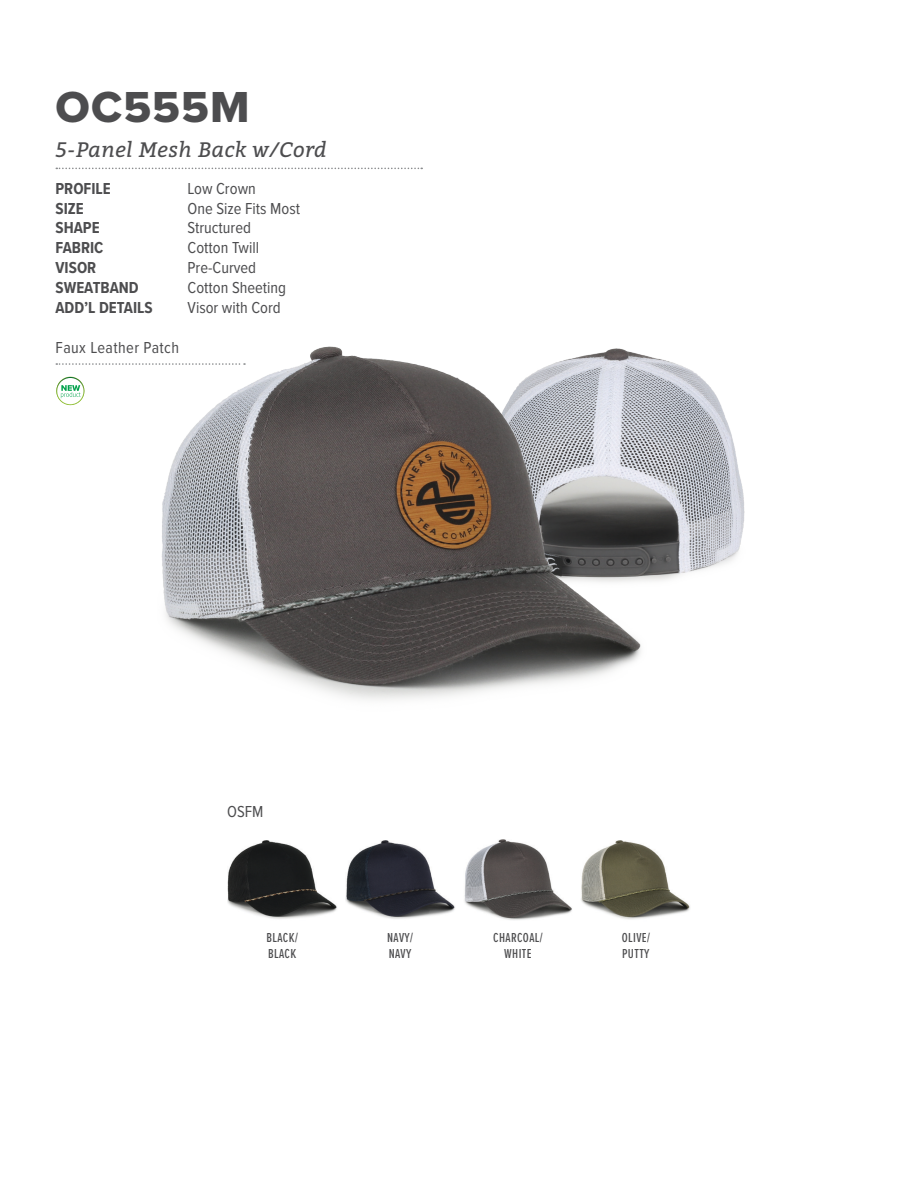
<style>
.page{position:relative;width:918px;height:1188px;background:#fff}
.page>*{position:absolute;margin:0;border:0;box-sizing:border-box;transform-origin:0 0}
.Style_Name{font:45px "Proxima Nova Extrabld";letter-spacing:.025em;color:#4d4d4f}
.Marketing_Description{font:italic 21px "Bitter";letter-spacing:.025em;color:#4d4d4f}
.Descriptions{font:16.5px "Proxima Nova Cond";color:#4d4d4f}
.Descriptions_Names{font:700 16.5px "Proxima Nova Cond";color:#4d4d4f}
.Decoration_Technique{font:16.5px "Proxima Nova Cond";letter-spacing:.025em;color:#4d4d4f}
.COLORS{font:500 13.5px "Proxima Nova Ex Cn";letter-spacing:.03em;color:#4d4d4f}
</style>
<div class="page">
<img style="left:647px;top:356px;width:98px;height:225px">
<img style="left:161px;top:346px;width:486px;height:354px">
<svg style="left:56px;top:168px;width:366px;height:1px"></svg>
<svg style="left:56px;top:363px;width:189px;height:2px"></svg>
<svg style="left:56px;top:377px;width:29px;height:29px"></svg>
<img style="left:345px;top:841px;width:110px;height:78px">
<img style="left:581px;top:840px;width:109px;height:79px">
<img style="left:464px;top:840px;width:108px;height:80px">
<img style="left:227px;top:840px;width:110px;height:79px">
<p class="Style_Name" style="left:56px;top:74px;width:195px">OC555M</p>
<p class="Marketing_Description" style="left:56px;top:137px;width:273px">5-Panel Mesh Back w/Cord</p>
<p class="Descriptions_Names" style="left:56px;top:176px;width:57px">PROFILE</p>
<p class="Descriptions_Names" style="left:56px;top:196px;width:30px">SIZE</p>
<p class="Descriptions_Names" style="left:56px;top:216px;width:46px">SHAPE</p>
<p class="Descriptions_Names" style="left:56px;top:236px;width:50px">FABRIC</p>
<p class="Descriptions_Names" style="left:56px;top:255px;width:42px">VISOR</p>
<p class="Descriptions_Names" style="left:56px;top:275px;width:85px">SWEATBAND</p>
<p class="Descriptions_Names" style="left:56px;top:295px;width:99px">ADD’L DETAILS</p>
<p class="Descriptions" style="left:188px;top:176px;width:70px">Low Crown</p>
<p class="Descriptions" style="left:188px;top:196px;width:114px">One Size Fits Most</p>
<p class="Descriptions" style="left:188px;top:216px;width:65px">Structured</p>
<p class="Descriptions" style="left:188px;top:236px;width:73px">Cotton Twill</p>
<p class="Descriptions" style="left:188px;top:255px;width:70px">Pre-Curved</p>
<p class="Descriptions" style="left:188px;top:275px;width:100px">Cotton Sheeting</p>
<p class="Descriptions" style="left:188px;top:295px;width:95px">Visor with Cord</p>
<p class="Decoration_Technique" style="left:56px;top:335px;width:125px">Faux Leather Patch</p>
<p class="Decoration_Technique" style="left:227px;top:799px;width:38px">OSFM</p>
<p class="COLORS" style="left:266px;top:927px;width:33px">BLACK/</p>
<p class="COLORS" style="left:268px;top:943px;width:30px">BLACK</p>
<p class="COLORS" style="left:387px;top:927px;width:27px">NAVY/</p>
<p class="COLORS" style="left:389px;top:943px;width:24px">NAVY</p>
<p class="COLORS" style="left:493px;top:927px;width:51px">CHARCOAL/</p>
<p class="COLORS" style="left:504px;top:943px;width:29px">WHITE</p>
<p class="COLORS" style="left:622px;top:927px;width:30px">OLIVE/</p>
<p class="COLORS" style="left:622px;top:943px;width:29px">PUTTY</p>
</div>
